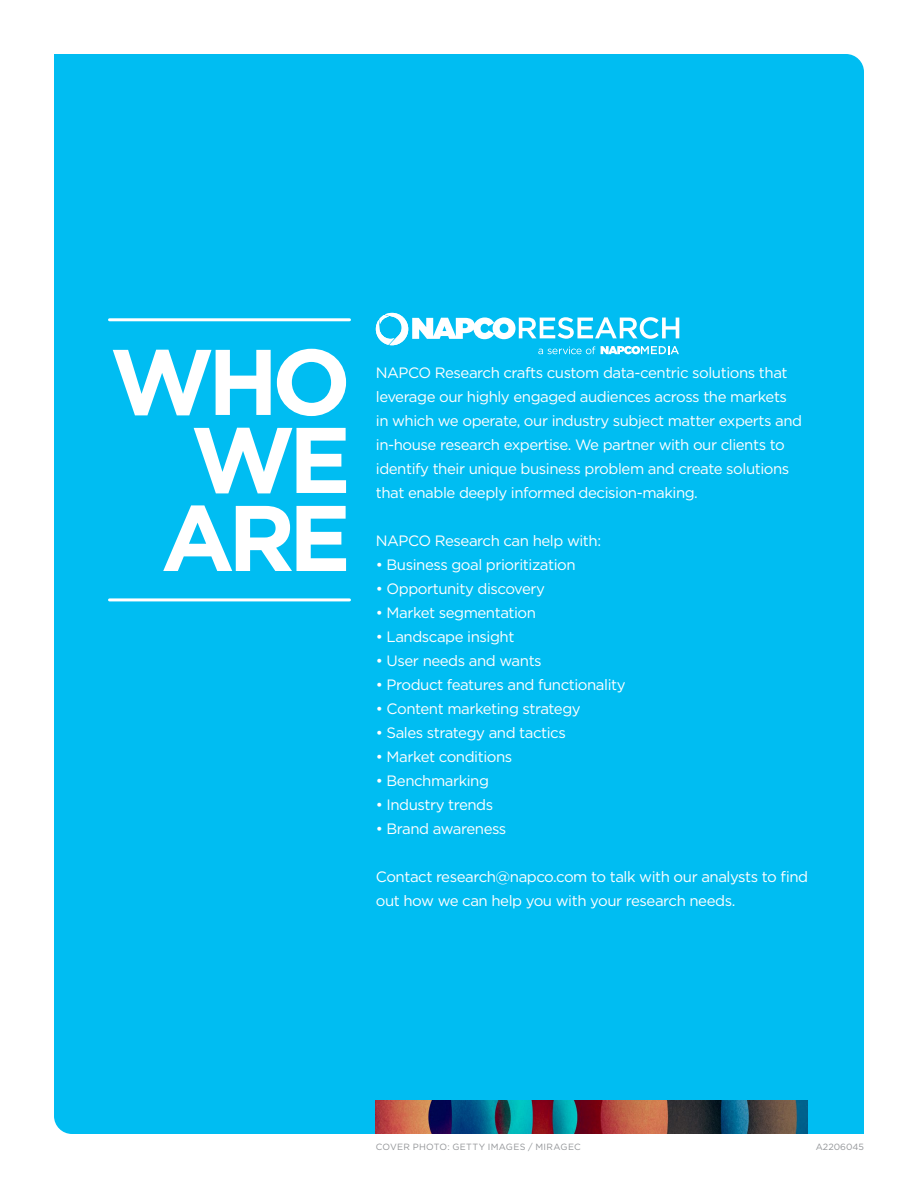
<style>
.page{position:relative;width:918px;height:1188px;background:#fff}
.page>*{position:absolute;margin:0;border:0;box-sizing:border-box;transform-origin:0 0}
.t1{font:700 93px/78px "Gotham";letter-spacing:-.07em;color:#fff;text-align:right}
.t2{font:15px/24px "Gotham";letter-spacing:-.03em;color:#fff}
.t3{font:9px "Gotham";letter-spacing:.03em;color:#939598}
.t4{font:9px "Gotham";color:#939598}
</style>
<div class="page">
<div style="left:54px;top:54px;width:810px;height:1080px;background:#00bdf2"></div>
<img style="left:376px;top:1101px;width:432px;height:33px">
<hr style="left:110px;top:318px;width:240px;height:3px;background:#fff">
<svg style="left:376px;top:313px;width:303px;height:41px"></svg>
<hr style="left:110px;top:598px;width:240px;height:3px;background:#fff">
<h1 class="t1" style="left:110px;top:342px;width:243px">WHO<br>WE<br>ARE</h1>
<p class="t2" style="left:376px;top:361px;width:428px">NAPCO Research crafts custom data-centric solutions that leverage our highly engaged audiences across the markets in which we operate, our industry subject matter experts and in-house research expertise. We partner with our clients to identify their unique business problem and create solutions that enable deeply informed decision-making.</p>
<p class="t2" style="left:376px;top:529px;width:227px">NAPCO Research can help with:</p>
<p class="t2" style="left:376px;top:553px;width:201px">• Business goal prioritization</p>
<p class="t2" style="left:376px;top:577px;width:171px">• Opportunity discovery</p>
<p class="t2" style="left:376px;top:601px;width:162px">• Market segmentation</p>
<p class="t2" style="left:376px;top:625px;width:140px">• Landscape insight</p>
<p class="t2" style="left:376px;top:649px;width:167px">• User needs and wants</p>
<p class="t2" style="left:376px;top:673px;width:251px">• Product features and functionality</p>
<p class="t2" style="left:376px;top:697px;width:206px">• Content marketing strategy</p>
<p class="t2" style="left:376px;top:721px;width:192px">• Sales strategy and tactics</p>
<p class="t2" style="left:376px;top:745px;width:138px">• Market conditions</p>
<p class="t2" style="left:376px;top:769px;width:115px">• Benchmarking</p>
<p class="t2" style="left:376px;top:793px;width:119px">• Industry trends</p>
<p class="t2" style="left:376px;top:817px;width:132px">• Brand awareness</p>
<p class="t2" style="left:376px;top:865px;width:434px">Contact research@napco.com to talk with our analysts to find out how we can help you with your research needs.</p>
<p class="t3" style="left:376px;top:1141px;width:207px">COVER PHOTO: GETTY IMAGES / MIRAGEC</p>
<p class="t4" style="left:816px;top:1141px;width:50px">A2206045</p>
</div>
